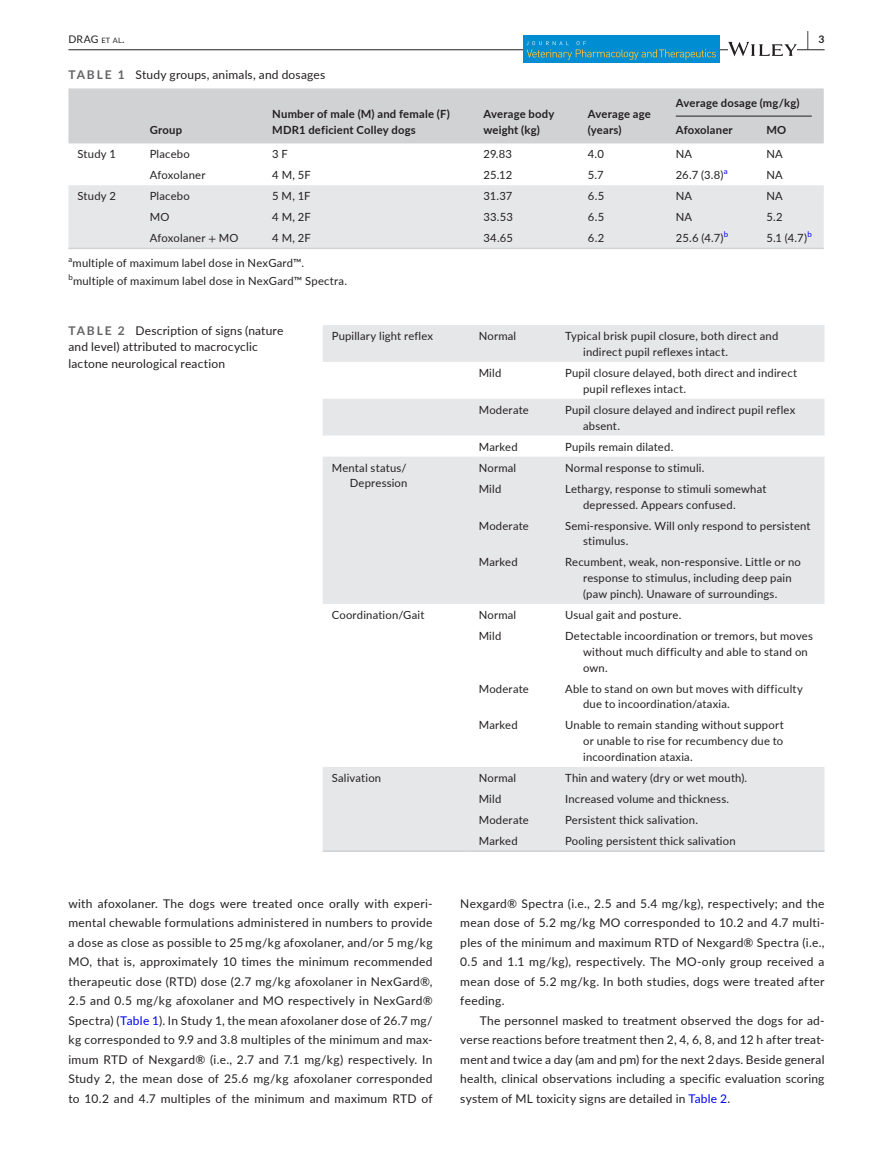
<style>
.page{position:relative;width:893px;height:1174px;background:#fff}
.page>*{position:absolute;margin:0;border:0;box-sizing:border-box;transform-origin:0 0}
.t1{font:700 19.5px "Lato";color:#231f20;scale:.43 1}
.t2{font:12px/19.5px "Lato";letter-spacing:.015em;color:#231f20;text-align:justify}
.t3{font:11.25px/15.8px "Lato";letter-spacing:.015em;color:#231f20}
.t4{font:700 11.25px/15.8px "Lato";letter-spacing:.02em;color:#231f20}
.t5{font:10.5px "Lato";color:#231f20}
.t6{font:7.8px "Lato";color:#00f}
.t7{font:7.8px "Lato";color:#231f20}
.s1{font-size:7.35px}
.s2{font-style:inherit}
.s3{font-weight:700;color:#636366}
.s4{font-family:"STIX"}
.s5{color:#00f}
</style>
<div class="page">
<hr style="left:68px;top:49px;width:756px;height:1px;background:#231f20">
<div style="left:523px;top:35px;width:197px;height:28px;background:#008dd1"></div>
<svg style="left:526px;top:41px;width:190px;height:19px"></svg>
<svg style="left:728px;top:42px;width:69px;height:14px"></svg>
<div style="left:68px;top:88px;width:756px;height:55px;background:#d1d2d4"></div>
<div style="left:68px;top:185px;width:756px;height:63px;background:#e6e7e9"></div>
<hr style="left:68px;top:248px;width:73px;height:1px;background:#d1d2d4">
<hr style="left:141px;top:248px;width:122px;height:1px;background:#d1d2d4">
<hr style="left:263px;top:248px;width:211px;height:1px;background:#d1d2d4">
<hr style="left:474px;top:248px;width:105px;height:1px;background:#d1d2d4">
<hr style="left:579px;top:248px;width:88px;height:1px;background:#d1d2d4">
<hr style="left:667px;top:248px;width:90px;height:1px;background:#d1d2d4">
<hr style="left:757px;top:248px;width:67px;height:1px;background:#d1d2d4">
<hr style="left:676px;top:116px;width:136px;height:1px;background:#231f20">
<svg style="left:323px;top:325px;width:501px;height:525px;fill:#e6e7e9"></svg>
<hr style="left:323px;top:850px;width:147px;height:2px;background:#d1d2d4">
<hr style="left:470px;top:850px;width:86px;height:2px;background:#d1d2d4">
<hr style="left:556px;top:850px;width:268px;height:2px;background:#d1d2d4">
<p class="t5" style="left:68px;top:31px;width:58px">DRAG <span class="s1">et al</span><span class="s2">.</span></p>
<h1 class="t1" style="left:807px;top:25px;width:43px">| <sup>3</sup></h1>
<p class="t2" style="left:68px;top:64px;width:258px"><span class="s3">TABLE 1</span> Study groups, animals, and dosages</p>
<p class="t4" style="left:150px;top:122px;width:34px">Group</p>
<p class="t4" style="left:272px;top:106px;width:179px">Number of male (M) and female (F)<br>MDR1 deficient Colley dogs</p>
<p class="t4" style="left:483px;top:106px;width:72px">Average body weight (kg)</p>
<p class="t4" style="left:588px;top:106px;width:64px">Average age (years)</p>
<p class="t4" style="left:676px;top:94px;width:125px">Average dosage (mg/kg)</p>
<p class="t4" style="left:676px;top:122px;width:59px">Afoxolaner</p>
<p class="t4" style="left:766px;top:122px;width:21px">MO</p>
<p class="t3" style="left:77px;top:146px;width:40px">Study 1</p>
<p class="t3" style="left:150px;top:146px;width:42px">Placebo</p>
<p class="t3" style="left:272px;top:146px;width:17px">3 F</p>
<p class="t3" style="left:483px;top:146px;width:30px">29.83</p>
<p class="t3" style="left:588px;top:146px;width:18px">4.0</p>
<p class="t3" style="left:676px;top:146px;width:18px">NA</p>
<p class="t3" style="left:766px;top:146px;width:18px">NA</p>
<p class="t3" style="left:150px;top:167px;width:57px">Afoxolaner</p>
<p class="t3" style="left:272px;top:167px;width:40px">4 M, 5F</p>
<p class="t3" style="left:483px;top:167px;width:30px">25.12</p>
<p class="t3" style="left:588px;top:167px;width:17px">5.7</p>
<p class="t3" style="left:676px;top:167px;width:49px">26.7 (3.8)</p>
<p class="t6" style="left:724px;top:166px;width:5px">a</p>
<p class="t3" style="left:766px;top:167px;width:18px">NA</p>
<p class="t3" style="left:77px;top:188px;width:40px">Study 2</p>
<p class="t3" style="left:150px;top:188px;width:42px">Placebo</p>
<p class="t3" style="left:272px;top:188px;width:40px">5 M, 1F</p>
<p class="t3" style="left:483px;top:188px;width:31px">31.37</p>
<p class="t3" style="left:588px;top:188px;width:18px">6.5</p>
<p class="t3" style="left:676px;top:188px;width:18px">NA</p>
<p class="t3" style="left:766px;top:188px;width:18px">NA</p>
<p class="t3" style="left:150px;top:209px;width:21px">MO</p>
<p class="t3" style="left:272px;top:209px;width:40px">4 M, 2F</p>
<p class="t3" style="left:483px;top:209px;width:31px">33.53</p>
<p class="t3" style="left:588px;top:209px;width:18px">6.5</p>
<p class="t3" style="left:676px;top:209px;width:18px">NA</p>
<p class="t3" style="left:766px;top:209px;width:18px">5.2</p>
<p class="t3" style="left:150px;top:230px;width:90px">Afoxolaner <span class="s4">+</span> MO</p>
<p class="t3" style="left:272px;top:230px;width:40px">4 M, 2F</p>
<p class="t3" style="left:483px;top:230px;width:31px">34.65</p>
<p class="t3" style="left:588px;top:230px;width:18px">6.2</p>
<p class="t3" style="left:676px;top:230px;width:49px">25.6 (4.7)</p>
<p class="t6" style="left:724px;top:229px;width:6px">b</p>
<p class="t3" style="left:766px;top:230px;width:42px">5.1 (4.7)</p>
<p class="t6" style="left:807px;top:229px;width:6px">b</p>
<p class="t3" style="left:68px;top:255px;width:237px"><sup>a</sup>multiple of maximum label dose in NexGard™.</p>
<p class="t7" style="left:68px;top:272px;width:6px">b</p>
<p class="t3" style="left:73px;top:273px;width:276px">multiple of maximum label dose in NexGard™ Spectra.</p>
<p class="t2" style="left:68px;top:322px;width:217px;line-height:16.5px;text-align:left"><span class="s3">TABLE 2</span> Description of signs (nature and level) attributed to macrocyclic lactone neurological reaction</p>
<p class="t3" style="left:332px;top:328px;width:103px">Pupillary light reflex</p>
<p class="t3" style="left:479px;top:328px;width:39px">Normal</p>
<p class="t3" style="left:583px;top:328px;width:197px;text-indent:-18px">Typical brisk pupil closure, both direct and indirect pupil reflexes intact.</p>
<p class="t3" style="left:479px;top:364px;width:24px">Mild</p>
<p class="t3" style="left:583px;top:364px;width:216px;text-indent:-18px">Pupil closure delayed, both direct and indirect pupil reflexes intact.</p>
<p class="t3" style="left:479px;top:401px;width:52px">Moderate</p>
<p class="t3" style="left:583px;top:401px;width:214px;text-indent:-18px">Pupil closure delayed and indirect pupil reflex absent.</p>
<p class="t3" style="left:479px;top:438px;width:40px">Marked</p>
<p class="t3" style="left:565px;top:438px;width:110px">Pupils remain dilated.</p>
<p class="t3" style="left:332px;top:459px;width:77px;text-align:right">Mental status/<br>Depression</p>
<p class="t3" style="left:479px;top:459px;width:39px">Normal</p>
<p class="t3" style="left:565px;top:459px;width:141px">Normal response to stimuli.</p>
<p class="t3" style="left:479px;top:480px;width:24px">Mild</p>
<p class="t3" style="left:583px;top:480px;width:185px;text-indent:-18px">Lethargy, response to stimuli somewhat depressed. Appears confused.</p>
<p class="t3" style="left:479px;top:517px;width:52px">Moderate</p>
<p class="t3" style="left:583px;top:517px;width:229px;text-indent:-18px">Semi-responsive. Will only respond to persistent stimulus.</p>
<p class="t3" style="left:479px;top:554px;width:40px">Marked</p>
<p class="t3" style="left:583px;top:554px;width:219px;text-indent:-18px">Recumbent, weak, non-responsive. Little or no response to stimulus, including deep pain (paw pinch). Unaware of surroundings.</p>
<p class="t3" style="left:332px;top:606px;width:94px">Coordination/Gait</p>
<p class="t3" style="left:479px;top:606px;width:39px">Normal</p>
<p class="t3" style="left:565px;top:606px;width:118px">Usual gait and posture.</p>
<p class="t3" style="left:479px;top:627px;width:24px">Mild</p>
<p class="t3" style="left:583px;top:627px;width:231px;text-indent:-18px">Detectable incoordination or tremors, but moves without much difficulty and able to stand on own.</p>
<p class="t3" style="left:479px;top:680px;width:52px">Moderate</p>
<p class="t3" style="left:583px;top:680px;width:221px;text-indent:-18px">Able to stand on own but moves with difficulty due to incoordination/ataxia.</p>
<p class="t3" style="left:479px;top:717px;width:40px">Marked</p>
<p class="t3" style="left:583px;top:717px;width:202px;text-align:justify;text-indent:-18px">Unable to remain standing without support or unable to rise for recumbency due to incoordination ataxia.</p>
<p class="t3" style="left:332px;top:769px;width:51px">Salivation</p>
<p class="t3" style="left:479px;top:769px;width:39px">Normal</p>
<p class="t3" style="left:565px;top:769px;width:184px">Thin and watery (dry or wet mouth).</p>
<p class="t3" style="left:479px;top:790px;width:24px">Mild</p>
<p class="t3" style="left:565px;top:790px;width:165px">Increased volume and thickness.</p>
<p class="t3" style="left:479px;top:811px;width:52px">Moderate</p>
<p class="t3" style="left:565px;top:811px;width:134px">Persistent thick salivation.</p>
<p class="t3" style="left:479px;top:832px;width:40px">Marked</p>
<p class="t3" style="left:565px;top:832px;width:172px">Pooling persistent thick salivation</p>
<p class="t2" style="left:68px;top:893px;width:366px">with afoxolaner. The dogs were treated once orally with experi&shy;mental chewable formulations administered in numbers to provide a dose as close as possible to 25 mg/kg afoxolaner, and/or 5 mg/kg MO, that is, approximately 10 times the minimum recommended therapeutic dose (RTD) dose (2.7 mg/kg afoxolaner in NexGard®, 2.5 and 0.5 mg/kg afoxolaner and MO respectively in NexGard® Spectra) (<span class="s5">Table 1</span>). In Study 1, the mean afoxolaner dose of 26.7 mg/ kg corresponded to 9.9 and 3.8 multiples of the minimum and max&shy;imum RTD of Nexgard® (i.e., 2.7 and 7.1 mg/kg) respectively. In Study 2, the mean dose of 25.6 mg/kg afoxolaner corresponded to 10.2 and 4.7 multiples of the minimum and maximum RTD of</p>
<p class="t2" style="left:460px;top:893px;width:366px">Nexgard® Spectra (i.e., 2.5 and 5.4 mg/kg), respectively; and the mean dose of 5.2 mg/kg MO corresponded to 10.2 and 4.7 multi&shy;ples of the minimum and maximum RTD of Nexgard® Spectra (i.e., 0.5 and 1.1 mg/kg), respectively. The MO-only group received a mean dose of 5.2 mg/kg. In both studies, dogs were treated after feeding.</p>
<p class="t2" style="left:460px;top:1010px;width:366px;text-indent:20px">The personnel masked to treatment observed the dogs for ad&shy;verse reactions before treatment then 2, 4, 6, 8, and 12 h after treat&shy;ment and twice a day (am and pm) for the next 2 days. Beside general health, clinical observations including a specific evaluation scoring system of ML toxicity signs are detailed in <span class="s5">Table 2</span>.</p>
</div>
